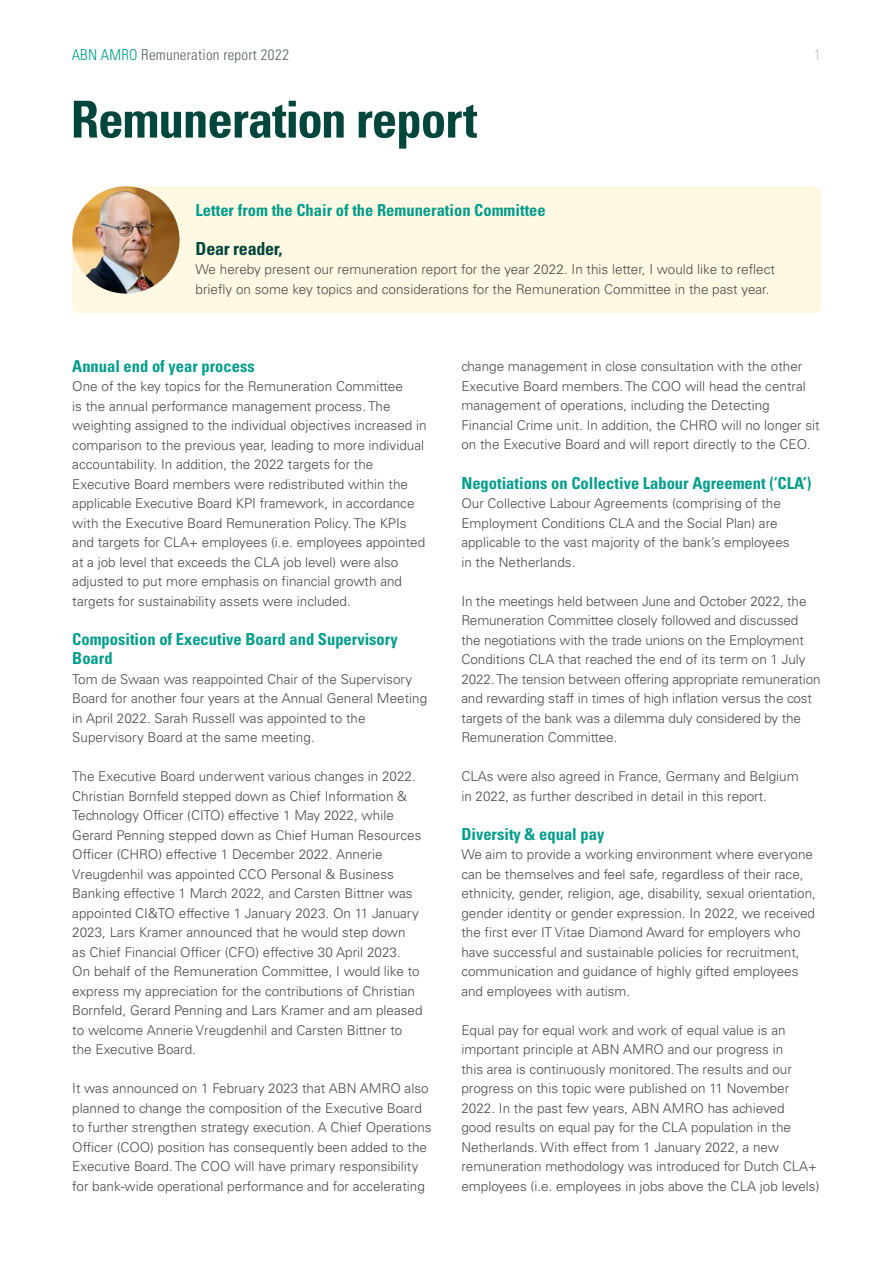
<style>
.page{position:relative;width:893px;height:1263px;background:#fff}
.page>*{position:absolute;margin:0;border:0;box-sizing:border-box;transform-origin:0 0}
.t1{font:700 condensed 51px "Univers LT Std";letter-spacing:-.02em;color:#00463d}
.t2{font:700 condensed 18px "Univers LT Std";letter-spacing:-.015em;color:#00463d}
.t3{font:700 condensed 16.5px/19.5px "Univers LT Std";color:#009d8b}
.t4{font:300 condensed 15px "Univers LT Std";letter-spacing:.015em;color:#546269}
.t5{font:300 condensed 15px "Univers LT Std";color:#bbc2c6}
.t6{font:300 13.5px/19.5px "Univers LT Std";color:#4a4a49}
.s1{color:#009d8b}
</style>
<div class="page">
<div style="left:72px;top:186px;width:749px;height:127px;background:#fff8e3"></div>
<img style="left:72px;top:186px;width:108px;height:108px;border-radius:54px">
<p class="t4" style="left:72px;top:45px;width:219px"><span class="s1">ABN AMRO</span> Remuneration report 2022</p>
<p class="t5" style="left:814px;top:45px;width:8px">1</p>
<h1 class="t1" style="left:71px;top:88px;width:408px">Remuneration report</h1>
<p class="t3" style="left:196px;top:200px;width:352px">Letter from the Chair of the Remuneration Committee</p>
<h2 class="t2" style="left:196px;top:237px;width:88px">Dear reader,</h2>
<p class="t6" style="left:196px;top:260px;width:581px">We hereby present our remuneration report for the year 2022. In this letter, I would like to reflect briefly on some key topics and considerations for the Remuneration Committee in the past year.</p>
<p class="t3" style="left:72px;top:356px;width:184px">Annual end of year process</p>
<p class="t6" style="left:72px;top:377px;width:356px">One of the key topics for the Remuneration Committee<br>is the annual performance management process. The weighting assigned to the individual objectives increased in comparison to the previous year, leading to more individual accountability. In addition, the 2022 targets for the Executive Board members were redistributed within the applicable Executive Board KPI framework, in accordance with the Executive Board Remuneration Policy. The KPIs and targets for CLA+ employees (i.e. employees appointed at a job level that exceeds the CLA job level) were also adjusted to put more emphasis on financial growth and targets for sustainability assets were included.</p>
<p class="t3" style="left:72px;top:629px;width:327px">Composition of Executive Board and Supervisory<br>Board</p>
<p class="t6" style="left:72px;top:669px;width:356px">Tom de Swaan was reappointed Chair of the Supervisory Board for another four years at the Annual General Meeting in April 2022. Sarah Russell was appointed to the Supervisory Board at the same meeting.</p>
<p class="t6" style="left:72px;top:767px;width:352px">The Executive Board underwent various changes in 2022.<br>Christian Bornfeld stepped down as Chief Information &amp; Technology Officer (CITO) effective 1 May 2022, while Gerard Penning stepped down as Chief Human Resources Officer (CHRO) effective 1 December 2022. Annerie Vreugdenhil was appointed CCO Personal &amp; Business Banking effective 1 March 2022, and Carsten Bittner was appointed CI&amp;TO effective 1 January 2023. On 11 January 2023, Lars Kramer announced that he would step down<br>as Chief Financial Officer (CFO) effective 30 April 2023.<br>On behalf of the Remuneration Committee, I would like to express my appreciation for the contributions of Christian Bornfeld, Gerard Penning and Lars Kramer and am pleased to welcome Annerie Vreugdenhil and Carsten Bittner to the Executive Board.</p>
<p class="t6" style="left:72px;top:1078px;width:361px">It was announced on 1 February 2023 that ABN AMRO also planned to change the composition of the Executive Board to further strengthen strategy execution. A Chief Operations Officer (COO) position has consequently been added to the Executive Board. The COO will have primary responsibility for bank-wide operational performance and for accelerating</p>
<p class="t6" style="left:461px;top:357px;width:360px">change management in close consultation with the other Executive Board members. The COO will head the central management of operations, including the Detecting Financial Crime unit. In addition, the CHRO will no longer sit on the Executive Board and will report directly to the CEO.</p>
<p class="t3" style="left:461px;top:473px;width:351px">Negotiations on Collective Labour Agreement (‘CLA’)</p>
<p class="t6" style="left:461px;top:494px;width:330px">Our Collective Labour Agreements (comprising of the Employment Conditions CLA and the Social Plan) are applicable to the vast majority of the bank’s employees in the Netherlands.</p>
<p class="t6" style="left:461px;top:591px;width:361px">In the meetings held between June and October 2022, the Remuneration Committee closely followed and discussed the negotiations with the trade unions on the Employment Conditions CLA that reached the end of its term on 1 July 2022. The tension between offering appropriate remuneration and rewarding staff in times of high inflation versus the cost targets of the bank was a dilemma duly considered by the Remuneration Committee.</p>
<p class="t6" style="left:461px;top:766px;width:339px">CLAs were also agreed in France, Germany and Belgium in 2022, as further described in detail in this report.</p>
<p class="t3" style="left:461px;top:824px;width:144px">Diversity &amp; equal pay</p>
<p class="t6" style="left:461px;top:845px;width:356px">We aim to provide a working environment where everyone can be themselves and feel safe, regardless of their race, ethnicity, gender, religion, age, disability, sexual orientation, gender identity or gender expression. In 2022, we received the first ever IT Vitae Diamond Award for employers who have successful and sustainable policies for recruitment, communication and guidance of highly gifted employees and employees with autism.</p>
<p class="t6" style="left:461px;top:1020px;width:360px">Equal pay for equal work and work of equal value is an important principle at ABN AMRO and our progress in<br>this area is continuously monitored. The results and our progress on this topic were published on 11 November 2022. In the past few years, ABN AMRO has achieved<br>good results on equal pay for the CLA population in the Netherlands. With effect from 1 January 2022, a new remuneration methodology was introduced for Dutch CLA+ employees (i.e. employees in jobs above the CLA job levels)</p>
</div>
